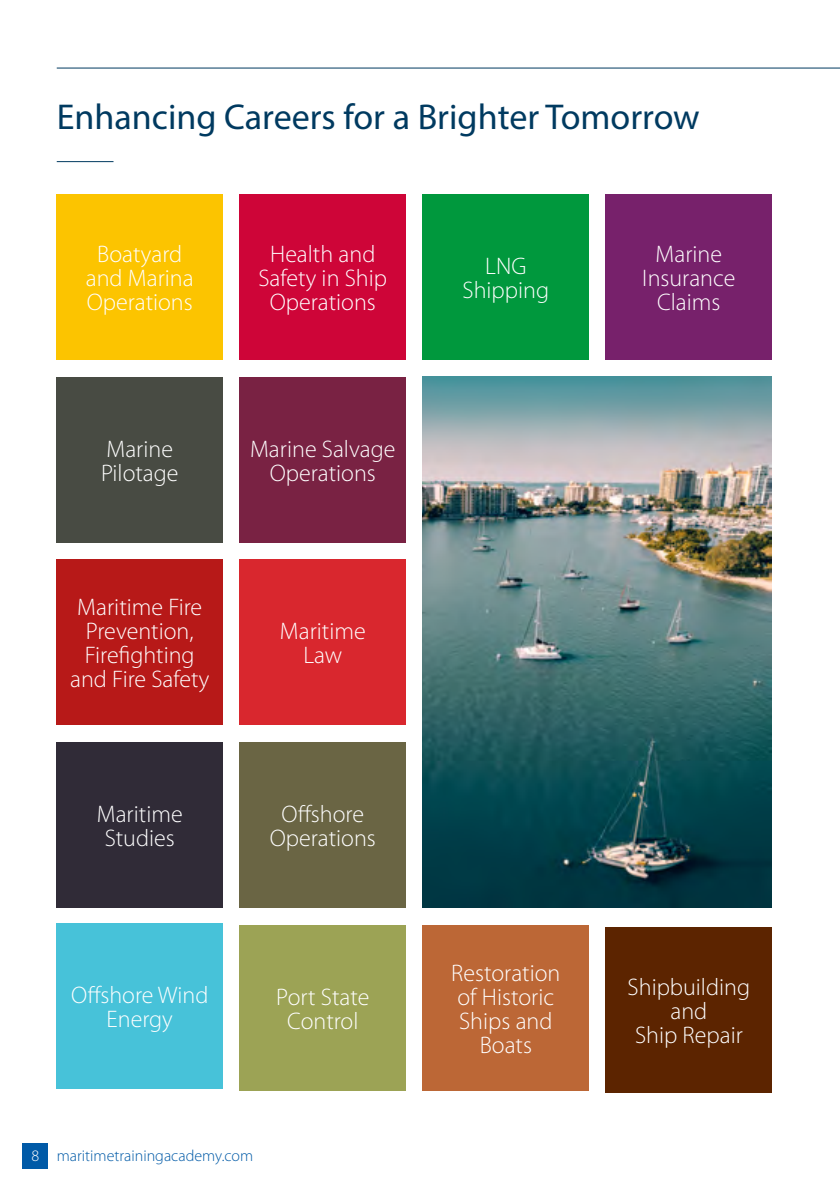
<style>
.page{position:relative;width:840px;height:1191px;background:#fff}
.page>*{position:absolute;margin:0;border:0;box-sizing:border-box;transform-origin:0 0}
.t1{font:36px "Myriad Pro";color:#003a60}
.t2{font:300 24px/24px "Myriad Pro";color:#fff;text-align:center}
.t3{font:300 16px "Myriad Pro";color:#005aa7}
.s1{color:#fff}
</style>
<div class="page">
<img style="left:422px;top:377px;width:349px;height:531px">
<div style="left:57px;top:194px;width:166px;height:166px;background:#fcc400"></div>
<div style="left:422px;top:194px;width:166px;height:166px;background:#00983d"></div>
<div style="left:605px;top:926px;width:166px;height:166px;background:#5c2400"></div>
<div style="left:240px;top:194px;width:165px;height:166px;background:#ce0538"></div>
<div style="left:240px;top:742px;width:165px;height:166px;background:#6a6544"></div>
<div style="left:57px;top:377px;width:166px;height:165px;background:#484b43"></div>
<div style="left:240px;top:559px;width:165px;height:166px;background:#d9272e"></div>
<div style="left:240px;top:924px;width:165px;height:166px;background:#9ca355"></div>
<div style="left:605px;top:194px;width:166px;height:166px;background:#77216b"></div>
<div style="left:240px;top:377px;width:165px;height:165px;background:#792243"></div>
<div style="left:422px;top:924px;width:166px;height:166px;background:#bc6736"></div>
<div style="left:57px;top:742px;width:166px;height:166px;background:#302b37"></div>
<div style="left:57px;top:559px;width:166px;height:166px;background:#b71918"></div>
<div style="left:57px;top:922px;width:166px;height:166px;background:#47c2d9"></div>
<div style="left:23px;top:1142px;width:25px;height:26px;background:#005aa7"></div>
<hr style="left:57px;top:161px;width:56px;height:1px;background:#003a60">
<hr style="left:57px;top:68px;width:782px;height:1px;background:#003a60">
<h1 class="t1" style="left:57px;top:95px;width:644px">Enhancing Careers for a Brighter Tomorrow</h1>
<p class="t2" style="left:86px;top:242px;width:109px">Boatyard and Marina<br>Operations</p>
<p class="t2" style="left:258px;top:242px;width:130px">Health and<br>Safety in Ship<br>Operations</p>
<p class="t2" style="left:101px;top:436px;width:79px;text-align:left">Marine<br>Pilotage</p>
<p class="t2" style="left:250px;top:436px;width:147px">Marine Salvage<br>Operations</p>
<p class="t2" style="left:70px;top:595px;width:141px">Maritime Fire<br>Prevention,<br>Firefighting and Fire Safety</p>
<p class="t2" style="left:97px;top:801px;width:87px">Maritime<br>Studies</p>
<p class="t2" style="left:280px;top:619px;width:87px">Maritime<br>Law</p>
<p class="t2" style="left:269px;top:801px;width:107px">Offshore<br>Operations</p>
<p class="t2" style="left:71px;top:982px;width:139px">Offshore Wind<br>Energy</p>
<p class="t2" style="left:276px;top:984px;width:94px">Port State<br>Control</p>
<p class="t3" style="left:32px;top:1145px;width:223px"><span class="s1">8</span> maritimetrainingacademy.com</p>
<p class="t2" style="left:462px;top:254px;width:88px">LNG<br>Shipping</p>
<p class="t2" style="left:451px;top:960px;width:110px">Restoration of Historic<br>Ships and<br>Boats</p>
<p class="t2" style="left:642px;top:242px;width:95px">Marine<br>Insurance<br>Claims</p>
<p class="t2" style="left:627px;top:974px;width:124px">Shipbuilding and<br>Ship Repair</p>
</div>
